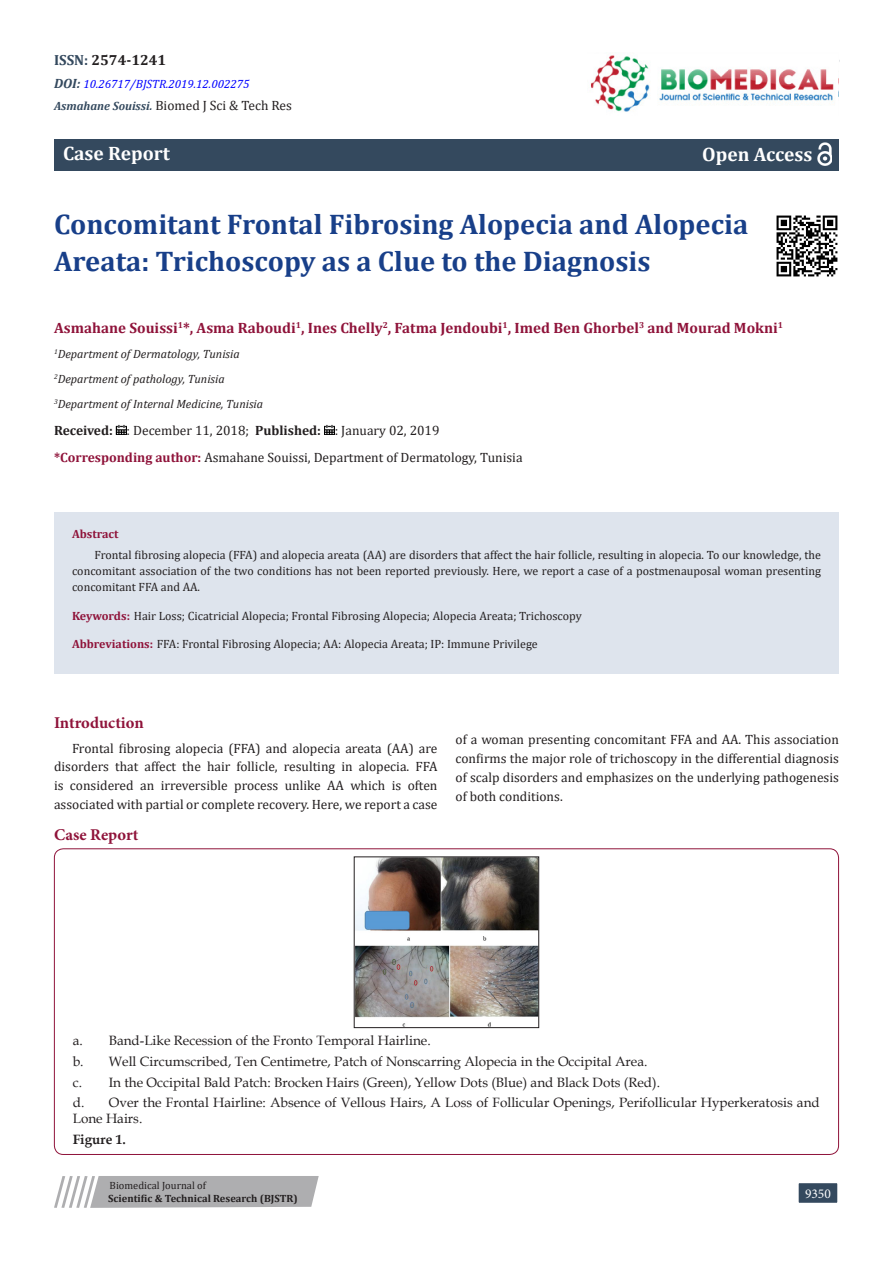
<style>
.page{position:relative;width:893px;height:1263px;background:#fff}
.page>*{position:absolute;margin:0;border:0;box-sizing:border-box;transform-origin:0 0}
.t1{font:700 28.5px/37.5px "Cambria";color:#183f89}
.t2{font:700 19.5px "Cambria";color:#fff}
.t3{font:700 16.5px "Minion Pro";color:#8f133a}
.t4{font:700 15px "Cambria";color:#8f133a}
.t5{font:700 14.7px "Cambria";color:#231f20}
.List_Paragraph{font:13.5px/18.8px "Cambria";color:#231f20;text-align:justify}
.t6{font:13.5px/20.7px "Book Antiqua";color:#231f20}
.t7{font:13.5px "Minion Pro";color:#fff}
.t8{font:12px/15.8px "Cambria";color:#231f20;text-align:justify}
.t9{font:italic 12px "Cambria";color:#231f20}
.t10{font:italic 12px "Cambria";color:#00f}
.t11{font:700 12px "Cambria";color:#8f133a}
.t12{font:700 10.5px "Cambria";color:#231f20}
.t13{font:10.5px "Cambria";color:#231f20}
.s1{color:#34495e}
.s2{font-weight:700;font-size:13.5px;color:#34495e}
.s3{font-weight:700;font-style:italic;font-size:12px;color:#34495e}
.s4{font-weight:700}
.s5{font-weight:700;color:#8f133a}
</style>
<div class="page">
<div style="left:798px;top:1182px;width:40px;height:21px;background:#34495e"></div>
<div style="left:797px;top:1181px;width:42px;height:23px;border:2px solid #fff"></div>
<div style="left:54px;top:139px;width:785px;height:32px;background:#34495e"></div>
<svg style="left:54px;top:1176px;width:265px;height:32px;background:#b8b8ba"></svg>
<svg style="left:116px;top:425px;width:11px;height:10px"></svg>
<svg style="left:324px;top:425px;width:11px;height:10px"></svg>
<img style="left:591px;top:55px;width:243px;height:57px">
<img style="left:818px;top:143px;width:14px;height:23px">
<div style="left:54px;top:512px;width:785px;height:162px;background:#dee4ed"></div>
<img style="left:776px;top:215px;width:62px;height:62px">
<img style="left:356px;top:859px;width:181px;height:167px">
<div style="left:354px;top:857px;width:185px;height:171px;border:1px solid #231f20"></div>
<p class="t5" style="left:54px;top:50px;width:114px"><span class="s1">ISSN:</span> 2574-1241</p>
<p class="t10" style="left:54px;top:75px;width:197px"><span class="s2">DOI:</span> 10.26717/BJSTR.2019.12.002275</p>
<p class="List_Paragraph" style="left:54px;top:96px;width:239px"><span class="s3">Asmahane Souissi.</span> Biomed J Sci &amp; Tech Res</p>
<p class="t2" style="left:63px;top:140px;width:108px">Case Report</p>
<p class="t2" style="left:702px;top:140px;width:112px">Open Access</p>
<p class="t1" style="left:54px;top:204px;width:696px">Concomitant Frontal Fibrosing Alopecia and Alopecia<br>Areata: Trichoscopy as a Clue to the Diagnosis</p>
<p class="t4" style="left:54px;top:318px;width:730px">Asmahane Souissi<sup>1</sup>*, Asma Raboudi<sup>1</sup>, Ines Chelly<sup>2</sup>, Fatma Jendoubi<sup>1</sup>, Imed Ben Ghorbel<sup>3</sup> and Mourad Mokni<sup>1</sup></p>
<p class="t9" style="left:54px;top:346px;width:187px"><sup>1</sup>Department of Dermatology, Tunisia</p>
<p class="t9" style="left:54px;top:371px;width:172px"><sup>2</sup>Department of pathology, Tunisia</p>
<p class="t9" style="left:54px;top:395px;width:211px"><sup>3</sup>Department of Internal Medicine, Tunisia</p>
<p class="List_Paragraph" style="left:54px;top:421px;width:387px"><span class="s4">Received:</span> : December 11, 2018; <span class="s4">Published:</span> : January 02, 2019</p>
<p class="List_Paragraph" style="left:54px;top:447px;width:470px"><span class="s5">*Corresponding author:</span> Asmahane Souissi, Department of Dermatology, Tunisia</p>
<p class="t11" style="left:72px;top:525px;width:48px">Abstract</p>
<p class="t8" style="left:72px;top:547px;width:750px;text-indent:22px">Frontal fibrosing alopecia (FFA) and alopecia areata (AA) are disorders that affect the hair follicle, resulting in alopecia. To our knowledge, the concomitant association of the two conditions has not been reported previously. Here, we report a case of a postmenauposal woman presenting concomitant FFA and AA.</p>
<p class="t8" style="left:72px;top:608px;width:511px"><span class="s5">Keywords:</span> Hair Loss; Cicatricial Alopecia; Frontal Fibrosing Alopecia; Alopecia Areata; Trichoscopy</p>
<p class="t8" style="left:72px;top:636px;width:467px"><span class="s5">Abbreviations:</span> FFA: Frontal Fibrosing Alopecia; AA: Alopecia Areata; IP: Immune Privilege</p>
<p class="t3" style="left:54px;top:711px;width:91px">Introduction</p>
<p class="List_Paragraph" style="left:54px;top:738px;width:385px;text-indent:18px">Frontal fibrosing alopecia (FFA) and alopecia areata (AA) are disorders that affect the hair follicle, resulting in alopecia. FFA is considered an irreversible process unlike AA which is often associated with partial or complete recovery. Here, we report a case</p>
<p class="List_Paragraph" style="left:455px;top:730px;width:385px">of a woman presenting concomitant FFA and AA. This association confirms the major role of trichoscopy in the differential diagnosis of scalp disorders and emphasizes on the underlying pathogenesis of both conditions.</p>
<p class="t3" style="left:54px;top:823px;width:86px">Case Report</p>
<p class="t6" style="left:73px;top:1030px;width:748px">a. Band-Like Recession of the Fronto Temporal Hairline.<br>b. Well Circumscribed, Ten Centimetre, Patch of Nonscarring Alopecia in the Occipital Area.<br>c. In the Occipital Bald Patch: Brocken Hairs (Green), Yellow Dots (Blue) and Black Dots (Red).<br>d. Over the Frontal Hairline: Absence of Vellous Hairs, A Loss of Follicular Openings, Perifollicular Hyperkeratosis and</p>
<p class="t6" style="left:73px;top:1108px;width:71px">Lone Hairs.<br><span class="s4">Figure 1.</span></p>
<p class="t13" style="left:110px;top:1179px;width:98px">Biomedical Journal of</p>
<p class="t12" style="left:108px;top:1191px;width:191px">Scientific &amp; Technical Research (BJSTR)</p>
<p class="t7" style="left:805px;top:1184px;width:27px">9350</p>
</div>
